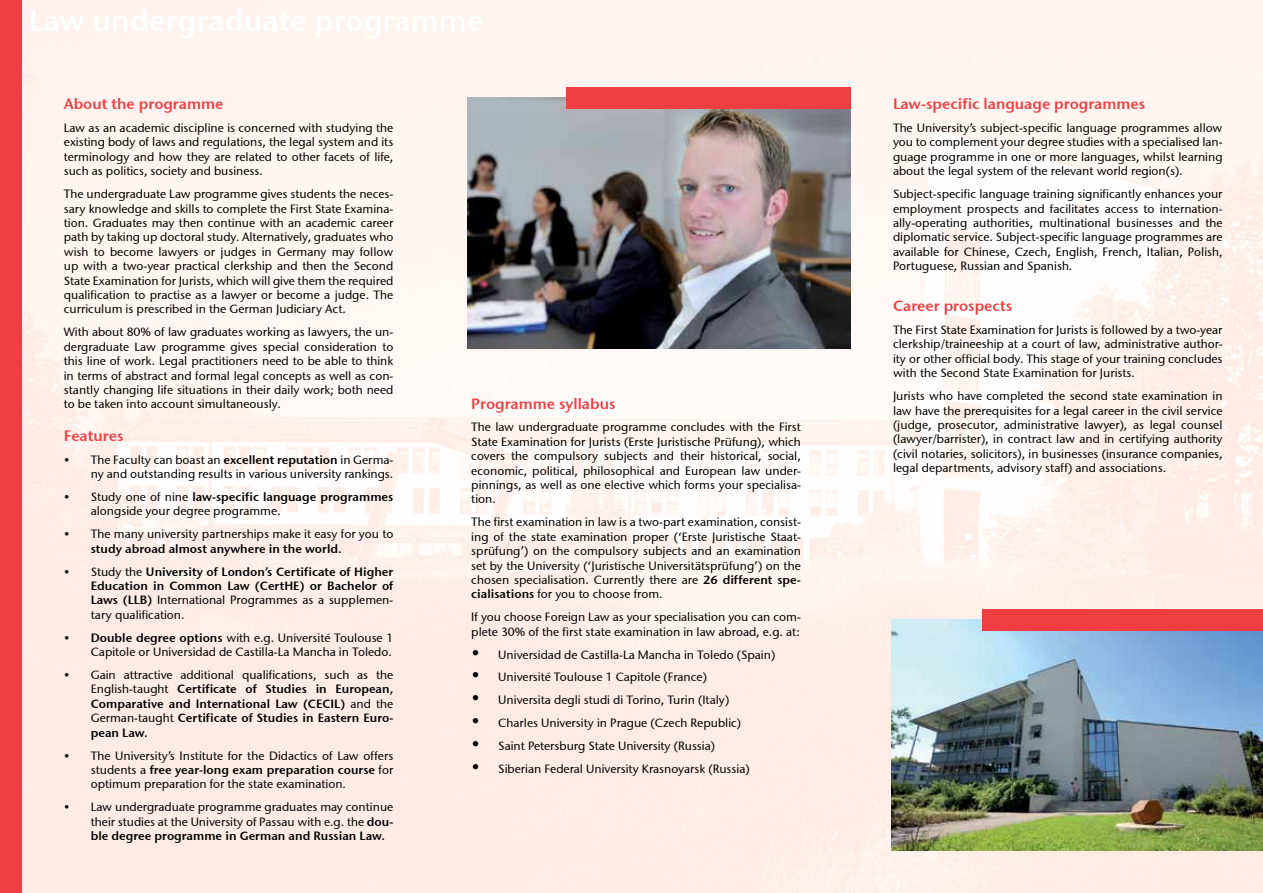
<style>
.page{position:relative;width:1263px;height:893px;background:#fff}
.page>*{position:absolute;margin:0;border:0;box-sizing:border-box;transform-origin:0 0}
.t1{font:15px "Stone Sans Semi ITCTT";color:#ef3e42}
.t2{font:15px "Stone Sans Semi OSITCTT";color:#ef3e42}
.t3{font:12px/14.4px "Stone Sans ITCTT Medium";color:#000;text-align:justify}
.t4{font:12px/14.4px "Stone Sans Semi ITCTT";color:#000;text-align:right}
.s1{font-family:"Stone Sans Semi ITCTT"}
.s2{font-family:"Stone Sans ITCTT Medium"}
.s3{font-size:18px}
</style>
<div class="page">
<img style="left:21px;top:0;width:1242px;height:893px">
<div style="left:0;top:0;width:21px;height:893px;background:#ef3e42"></div>
<img style="left:467px;top:98px;width:383px;height:251px">
<div style="left:566px;top:87px;width:284px;height:21px;background:#ef3e42"></div>
<img style="left:892px;top:620px;width:371px;height:230px">
<div style="left:982px;top:609px;width:281px;height:21px;background:#ef3e42"></div>
<p class="t1" style="left:64px;top:95px;width:161px">About the programme</p>
<p class="t3" style="left:64px;top:121px;width:331px">Law as an academic discipline is concerned with studying the existing body of laws and regulations, the legal system and its terminology and how they are related to other facets of life, such as politics, society and business.</p>
<p class="t3" style="left:64px;top:187px;width:331px">The undergraduate Law programme gives students the neces&shy;sary knowledge and skills to complete the First State Examina&shy;tion. Graduates may then continue with an academic career path by taking up doctoral study. Alternatively, graduates who wish to become lawyers or judges in Germany may follow up with a two-year practical clerkship and then the Second State Examination for Jurists, which will give them the required qualification to practise as a lawyer or become a judge. The curriculum is prescribed in the German Judiciary Act.</p>
<p class="t3" style="left:64px;top:325px;width:331px">With about 80% of law graduates working as lawyers, the un&shy;dergraduate Law programme gives special consideration to this line of work. Legal practitioners need to be able to think in terms of abstract and formal legal concepts as well as con&shy;stantly changing life situations in their daily work; both need to be taken into account simultaneously.</p>
<p class="t1" style="left:64px;top:426px;width:61px">Features</p>
<p class="t3" style="left:64px;top:452px;width:331px;text-align:right">• The Faculty can boast an <span class="s1">excellent reputation</span> in Germa&shy;ny and outstanding results in various university rankings.</p>
<p class="t4" style="left:64px;top:489px;width:331px"><span class="s2">• Study one of nine</span> law-specific language programmes</p>
<p class="t3" style="left:91px;top:504px;width:191px">alongside your degree programme.</p>
<p class="t3" style="left:64px;top:527px;width:331px">• The many university partnerships make it easy for you to</p>
<p class="t4" style="left:91px;top:541px;width:252px">study abroad almost anywhere in the world.</p>
<p class="t4" style="left:64px;top:564px;width:331px"><span class="s2">• Study the</span> University of London’s Certificate of Higher<br>Education in Common Law (CertHE) or Bachelor of</p>
<p class="t3" style="left:91px;top:593px;width:304px"><span class="s1">Laws (LLB)</span> International Programmes as a supplemen&shy;tary qualification.</p>
<p class="t3" style="left:64px;top:630px;width:331px;text-align:right"><span class="s1">• Double degree options</span> with e.g. Université Toulouse 1<br>Capitole or Universidad de Castilla-La Mancha in Toledo.</p>
<p class="t3" style="left:64px;top:667px;width:331px">• Gain attractive additional qualifications, such as the</p>
<p class="t4" style="left:91px;top:682px;width:304px;text-align:justify"><span class="s2">English-taught</span> Certificate of Studies in European, Comparative and International Law (CECIL) <span class="s2">and the German-taught</span> Certificate of Studies in Eastern Euro&shy;pean Law.</p>
<p class="t3" style="left:64px;top:748px;width:331px">• The University’s Institute for the Didactics of Law offers</p>
<p class="t4" style="left:91px;top:762px;width:304px"><span class="s2">students a</span> free year-long exam preparation course <span class="s2">for</span></p>
<p class="t3" style="left:91px;top:777px;width:257px">optimum preparation for the state examination.</p>
<p class="t3" style="left:64px;top:800px;width:331px;text-align:right">• Law undergraduate programme graduates may continue their studies at the University of Passau with e.g. the <span class="s1">dou-</span></p>
<p class="t4" style="left:91px;top:828px;width:296px">ble degree programme in German and Russian Law.</p>
<p class="t1" style="left:471px;top:394px;width:146px">Programme syllabus</p>
<p class="t3" style="left:471px;top:420px;width:331px">The law undergraduate programme concludes with the First State Examination for Jurists (Erste Juristische Prüfung), which covers the compulsory subjects and their historical, social, economic, political, philosophical and European law under&shy;pinnings, as well as one elective which forms your specialisa&shy;tion.</p>
<p class="t3" style="left:471px;top:515px;width:331px">The first examination in law is a two-part examination, consist&shy;ing of the state examination proper (‘Erste Juristische Staat&shy;sprüfung’) on the compulsory subjects and an examination set by the University (‘Juristische Universitätsprüfung’) on the chosen specialisation. Currently there are <span class="s1">26 different spe&shy;cialisations</span> for you to choose from.</p>
<p class="t3" style="left:471px;top:610px;width:331px">If you choose Foreign Law as your specialisation you can com&shy;plete 30% of the first state examination in law abroad, e.g. at:</p>
<p class="t3" style="left:471px;top:647px;width:305px"><span class="s3">•</span> Universidad de Castilla-La Mancha in Toledo (Spain)</p>
<p class="t3" style="left:471px;top:670px;width:237px"><span class="s3">•</span> Université Toulouse 1 Capitole (France)</p>
<p class="t3" style="left:471px;top:693px;width:259px"><span class="s3">•</span> Universita degli studi di Torino, Turin (Italy)</p>
<p class="t3" style="left:471px;top:716px;width:271px"><span class="s3">•</span> Charles University in Prague (Czech Republic)</p>
<p class="t3" style="left:471px;top:739px;width:245px"><span class="s3">•</span> Saint Petersburg State University (Russia)</p>
<p class="t3" style="left:471px;top:762px;width:280px"><span class="s3">•</span> Siberian Federal University Krasnoyarsk (Russia)</p>
<p class="t1" style="left:893px;top:95px;width:254px">Law-specific language programmes</p>
<p class="t3" style="left:893px;top:121px;width:331px">The University’s subject-specific language programmes allow you to complement your degree studies with a specialised lan&shy;guage programme in one or more languages, whilst learning about the legal system of the relevant world region(s).</p>
<p class="t3" style="left:893px;top:187px;width:331px">Subject-specific language training significantly enhances your employment prospects and facilitates access to internation&shy;ally-operating authorities, multinational businesses and the diplomatic service. Subject-specific language programmes are available for Chinese, Czech, English, French, Italian, Polish, Portuguese, Russian and Spanish.</p>
<p class="t2" style="left:893px;top:296px;width:121px">Career prospects</p>
<p class="t3" style="left:893px;top:323px;width:331px">The First State Examination for Jurists is followed by a two-year clerkship/traineeship at a court of law, administrative author&shy;ity or other official body. This stage of your training concludes with the Second State Examination for Jurists.</p>
<p class="t3" style="left:893px;top:389px;width:331px">Jurists who have completed the second state examination in law have the prerequisites for a legal career in the civil service (judge, prosecutor, administrative lawyer), as legal counsel (lawyer/barrister), in contract law and in certifying authority (civil notaries, solicitors), in businesses (insurance companies, legal departments, advisory staff) and associations.</p>
</div>
